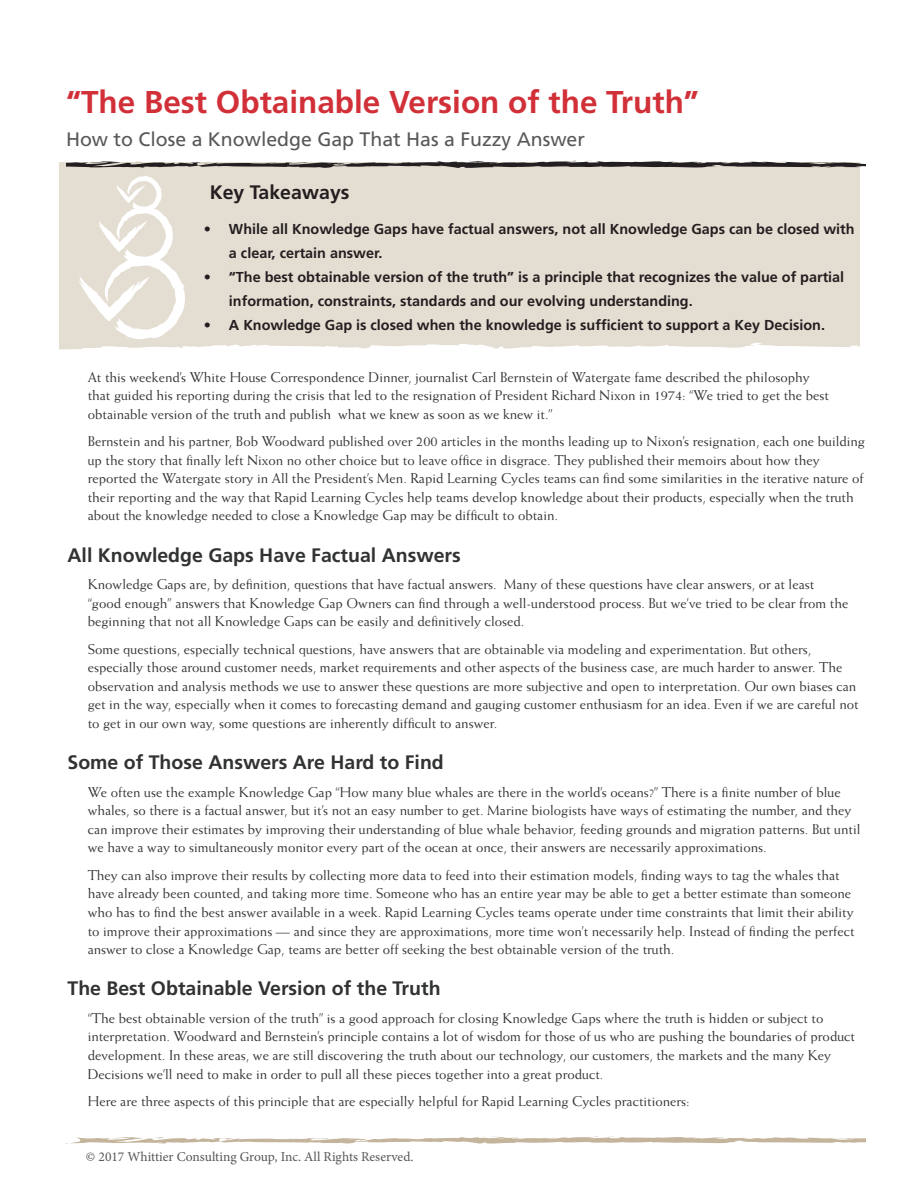
<style>
.page{position:relative;width:918px;height:1188px;background:#fff}
.page>*{position:absolute;margin:0;border:0;box-sizing:border-box;transform-origin:0 0}
.t1{font:700 31.5px "Frutiger";color:#d23038}
.Heading{font:700 19.5px "Frutiger";color:#313232}
.Subtitle{font:19.5px "Frutiger";color:#585858}
.Key_Takeaways_Title{font:700 19.5px "Frutiger";color:#231f20}
.t2{font:700 14.4px/24px "Frutiger";color:#231f20}
.Body{font:14.25px/18.5px "Weiss";color:#313232}
.t3{font:13.5px "Minion Pro";color:#545554}
</style>
<div class="page">
<div style="left:59px;top:162px;width:800px;height:188px;background:#e4ddd2"></div>
<svg style="left:79px;top:176px;width:106px;height:163px"></svg>
<svg style="left:66px;top:1136px;width:800px;height:8px"></svg>
<svg style="left:66px;top:161px;width:800px;height:7px;background:#7a7673"></svg>
<p class="t1" style="left:66px;top:83px;width:635px">“The Best Obtainable Version of the Truth”</p>
<p class="Subtitle" style="left:66px;top:127px;width:521px">How to Close a Knowledge Gap That Has a Fuzzy Answer</p>
<p class="Key_Takeaways_Title" style="left:210px;top:181px;width:141px">Key Takeaways</p>
<p class="t2" style="left:229px;top:217px;width:627px;text-indent:-25px">• While all Knowledge Gaps have factual answers, not all Knowledge Gaps can be closed with a clear, certain answer.</p>
<p class="t2" style="left:229px;top:265px;width:617px;text-indent:-25px">• “The best obtainable version of the truth” is a principle that recognizes the value of partial information, constraints, standards and our evolving understanding.</p>
<p class="t2" style="left:204px;top:313px;width:623px">• A Knowledge Gap is closed when the knowledge is sufficient to support a Key Decision.</p>
<p class="Body" style="left:88px;top:367px;width:743px">At this weekend’s White House Correspondence Dinner, journalist Carl Bernstein of Watergate fame described the philosophy that guided his reporting during the crisis that led to the resignation of President Richard Nixon in 1974: “We tried to get the best obtainable version of the truth and publish what we knew as soon as we knew it.”</p>
<p class="Body" style="left:88px;top:432px;width:779px">Bernstein and his partner, Bob Woodward published over 200 articles in the months leading up to Nixon’s resignation, each one building up the story that finally left Nixon no other choice but to leave office in disgrace. They published their memoirs about how they reported the Watergate story in All the President’s Men. Rapid Learning Cycles teams can find some similarities in the iterative nature of their reporting and the way that Rapid Learning Cycles help teams develop knowledge about their products, especially when the truth about the knowledge needed to close a Knowledge Gap may be difficult to obtain.</p>
<p class="Heading" style="left:68px;top:543px;width:395px">All Knowledge Gaps Have Factual Answers</p>
<p class="Body" style="left:88px;top:575px;width:762px">Knowledge Gaps are, by definition, questions that have factual answers. Many of these questions have clear answers, or at least “good enough” answers that Knowledge Gap Owners can find through a well-understood process. But we’ve tried to be clear from the beginning that not all Knowledge Gaps can be easily and definitively closed.</p>
<p class="Body" style="left:88px;top:640px;width:772px">Some questions, especially technical questions, have answers that are obtainable via modeling and experimentation. But others, especially those around customer needs, market requirements and other aspects of the business case, are much harder to answer. The observation and analysis methods we use to answer these questions are more subjective and open to interpretation. Our own biases can get in the way, especially when it comes to forecasting demand and gauging customer enthusiasm for an idea. Even if we are careful not to get in our own way, some questions are inherently difficult to answer.</p>
<p class="Heading" style="left:68px;top:751px;width:378px">Some of Those Answers Are Hard to Find</p>
<p class="Body" style="left:88px;top:782px;width:774px">We often use the example Knowledge Gap “How many blue whales are there in the world’s oceans?” There is a finite number of blue whales, so there is a factual answer, but it’s not an easy number to get. Marine biologists have ways of estimating the number, and they can improve their estimates by improving their understanding of blue whale behavior, feeding grounds and migration patterns. But until we have a way to simultaneously monitor every part of the ocean at once, their answers are necessarily approximations.</p>
<p class="Body" style="left:88px;top:866px;width:768px">They can also improve their results by collecting more data to feed into their estimation models, finding ways to tag the whales that have already been counted, and taking more time. Someone who has an entire year may be able to get a better estimate than someone who has to find the best answer available in a week. Rapid Learning Cycles teams operate under time constraints that limit their ability to improve their approximations — and since they are approximations, more time won’t necessarily help. Instead of finding the perfect answer to close a Knowledge Gap, teams are better off seeking the best obtainable version of the truth.</p>
<p class="Heading" style="left:68px;top:977px;width:375px">The Best Obtainable Version of the Truth</p>
<p class="Body" style="left:88px;top:1009px;width:769px">“The best obtainable version of the truth” is a good approach for closing Knowledge Gaps where the truth is hidden or subject to interpretation. Woodward and Bernstein’s principle contains a lot of wisdom for those of us who are pushing the boundaries of product development. In these areas, we are still discovering the truth about our technology, our customers, the markets and the many Key Decisions we’ll need to make in order to pull all these pieces together into a great product.</p>
<p class="Body" style="left:88px;top:1092px;width:604px">Here are three aspects of this principle that are especially helpful for Rapid Learning Cycles practitioners:</p>
<p class="t3" style="left:86px;top:1147px;width:329px">© 2017 Whittier Consulting Group, Inc. All Rights Reserved.</p>
</div>
